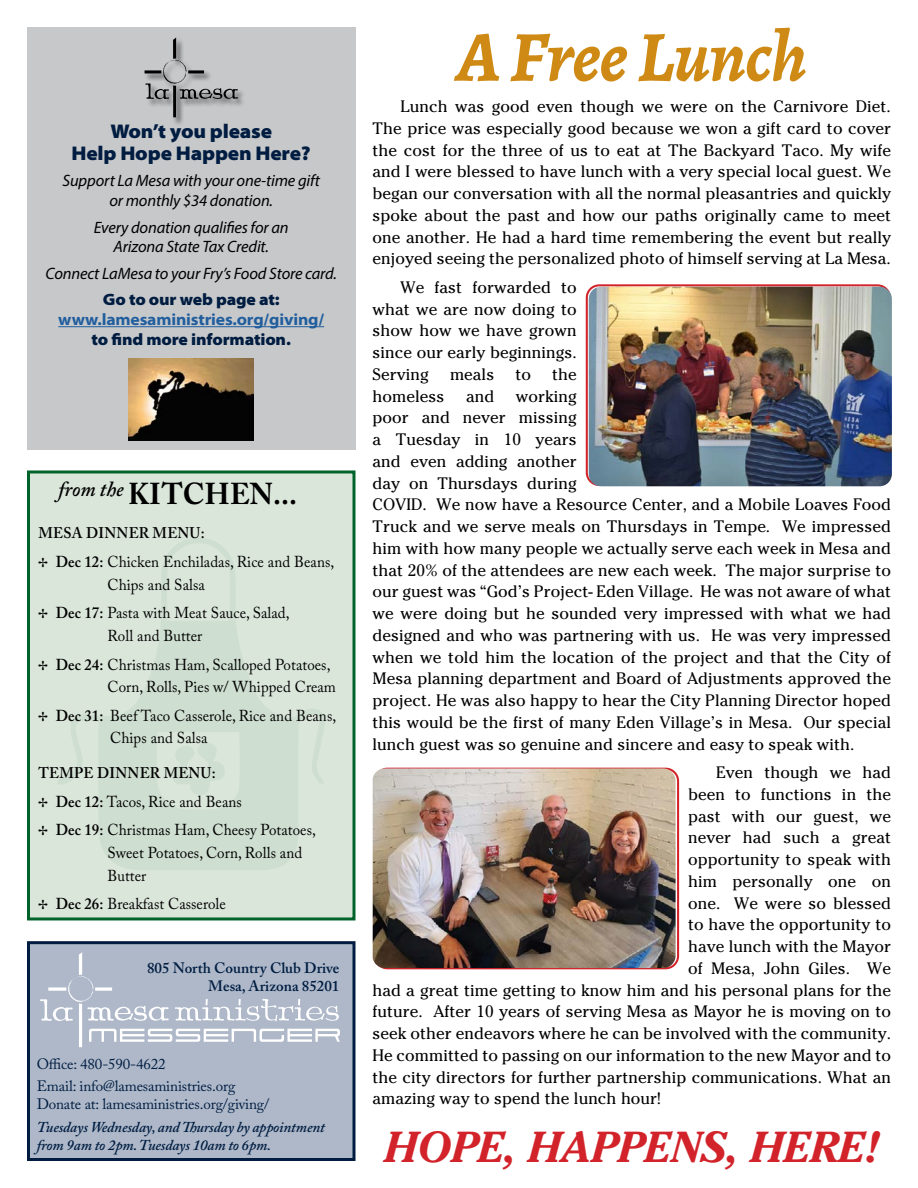
<style>
.page{position:relative;width:918px;height:1188px;background:#fff}
.page>*{position:absolute;margin:0;border:0;box-sizing:border-box;transform-origin:0 0}
.t1{font:italic 700 72px "Alegreya";letter-spacing:-.015em;color:#ce8a14}
.t2{font:italic 700 43.2px "Cheltenham";letter-spacing:-.005em;color:#d2232a}
.t3{font:700 30px "Adobe Caslon Pro";letter-spacing:.01em;color:#000;scale:.95 1}
.t4{font:900 semi-expanded 19.8px/22px "Myriad Pro";letter-spacing:-.01em;color:#001d41;text-align:center}
.t5{font:16.5px/21.8px "Cheltenham";letter-spacing:.005em;color:#000;text-align:justify}
.t6{font:italic 16.5px/19.6px "Myriad Pro";letter-spacing:-.01em;color:#000;text-align:center}
.t7{font:900 semi-expanded 16.5px "Myriad Pro";letter-spacing:-.01em;color:#001d41}
.t8{font:700 semi-expanded 16.5px "Myriad Pro";letter-spacing:-.01em;color:#215e9e}
.t9{font:15.75px/22.6px "Adobe Caslon Pro";letter-spacing:.005em;color:#000;scale:.95 1}
.t10{font:600 15.3px "Adobe Caslon Pro";letter-spacing:.02em;color:#000;scale:.95 1}
.t11{font:15px/22.5px "Adobe Caslon Pro";letter-spacing:-.01em;color:#001d41}
.t12{font:italic 600 15px/18px "Adobe Caslon Pro";letter-spacing:-.01em;color:#001d41}
.t13{font:600 15px/18px "Adobe Caslon Pro";color:#001d41;text-align:right}
.s1{font-weight:600}
</style>
<div class="page">
<div style="left:27px;top:470px;width:329px;height:450px;background:#dbe6db;border:3px solid #00642a"></div>
<div style="left:27px;top:27px;width:329px;height:423px;background:#c7c8ca"></div>
<hr style="left:58px;top:326px;width:266px;height:1px;background:#215e9e">
<div style="left:144px;top:38px;width:103px;height:88px;background:#000;opacity:.55"></div>
<svg style="left:145px;top:37px;width:93px;height:80px"></svg>
<img style="left:129px;top:359px;width:125px;height:82px">
<div style="left:28px;top:943px;width:326px;height:217px;background:#aeb8c9"></div>
<svg style="left:40px;top:952px;width:300px;height:95px"></svg>
<div style="left:27px;top:941px;width:329px;height:220px;border:3px solid #001d41"></div>
<div style="left:586px;top:284px;width:305px;height:202px;border:2px solid #d2232a;border-radius:12px"></div>
<svg style="left:58px;top:538px;width:267px;height:332px"></svg>
<svg style="left:170px;top:742px;width:55px;height:53px"></svg>
<img style="left:373px;top:768px;width:303px;height:200px">
<img style="left:589px;top:287px;width:303px;height:199px">
<p class="t4" style="left:72px;top:120px;width:241px">Won’t you please<br>Help Hope Happen Here?</p>
<p class="t6" style="left:63px;top:171px;width:259px">Support La Mesa with your one-time gift or monthly $34 donation.</p>
<p class="t6" style="left:94px;top:217px;width:196px">Every donation qualifies for an<br>Arizona State Tax Credit.</p>
<p class="t6" style="left:45px;top:263px;width:293px">Connect LaMesa to your Fry’s Food Store card.</p>
<p class="t7" style="left:103px;top:290px;width:178px">Go to our web page at:</p>
<p class="t8" style="left:58px;top:310px;width:267px">www.lamesaministries.org/giving/</p>
<p class="t7" style="left:92px;top:330px;width:201px">to find more information.</p>
<h3 class="t3" style="left:59px;top:476px;width:253px"><sup>from</sup> <sup>the</sup> KITCHEN...</h3>
<p class="t10" style="left:38px;top:524px;width:176px">MESA DINNER MENU:</p>
<p class="t9" style="left:107px;top:550px;width:240px;text-indent:-69px">✢ <span class="s1">Dec 12:</span> Chicken Enchiladas, Rice and Beans,<br>Chips and Salsa</p>
<p class="t9" style="left:107px;top:602px;width:193px;text-indent:-69px">✢ <span class="s1">Dec 17:</span> Pasta with Meat Sauce, Salad,<br>Roll and Butter</p>
<p class="t9" style="left:107px;top:653px;width:242px;text-indent:-69px">✢ <span class="s1">Dec 24:</span> Christmas Ham, Scalloped Potatoes,<br>Corn, Rolls, Pies w/ Whipped Cream</p>
<p class="t9" style="left:110px;top:704px;width:239px;text-indent:-72px">✢ <span class="s1">Dec 31:</span> Beef Taco Casserole, Rice and Beans,<br>Chips and Salsa</p>
<p class="t10" style="left:38px;top:764px;width:188px">TEMPE DINNER MENU:</p>
<p class="t9" style="left:38px;top:787px;width:294px;line-height:28.7px">✢ <span class="s1">Dec 12:</span> Tacos, Rice and Beans<br>✢ <span class="s1">Dec 19:</span> Christmas Ham, Cheesy Potatoes,</p>
<p class="t9" style="left:107px;top:841px;width:207px">Sweet Potatoes, Corn, Rolls and<br>Butter</p>
<p class="t9" style="left:38px;top:892px;width:199px">✢ <span class="s1">Dec 26:</span> Breakfast Casserole</p>
<p class="t13" style="left:147px;top:959px;width:194px">805 North Country Club Drive<br>Mesa, Arizona 85201</p>
<p class="t11" style="left:37px;top:1052px;width:200px">Office: 480-590-4622<br>Email: info@lamesaministries.org</p>
<p class="t11" style="left:37px;top:1093px;width:234px">Donate at: lamesaministries.org/giving/</p>
<p class="t12" style="left:37px;top:1117px;width:290px">Tuesdays Wednesday, and Thursday by appointment from 9am to 2pm. Tuesdays 10am to 6pm.</p>
<h1 class="t1" style="left:457px;top:10px;width:352px">A Free Lunch</h1>
<p class="t5" style="left:373px;top:95px;width:520px;text-indent:28px">Lunch was good even though we were on the Carnivore Diet.<br>The price was especially good because we won a gift card to cover the cost for the three of us to eat at The Backyard Taco. My wife and I were blessed to have lunch with a very special local guest. We began our conversation with all the normal pleasantries and quickly spoke about the past and how our paths originally came to meet one another. He had a hard time remembering the event but really enjoyed seeing the personalized photo of himself serving at La Mesa.</p>
<p class="t5" style="left:373px;top:276px;width:206px;text-indent:28px">We fast forwarded to what we are now doing to show how we have grown since our early beginnings.<br>Serving</p>
<p class="t5" style="left:450px;top:363px;width:46px">meals</p>
<p class="t5" style="left:515px;top:363px;width:17px">to</p>
<p class="t5" style="left:552px;top:363px;width:26px">the</p>
<p class="t5" style="left:373px;top:385px;width:520px;text-align:left;text-indent:143px">working<br>poor and never missing<br>a Tuesday in 10 years<br>and even adding another<br>day on Thursdays during<br>COVID. We now have a Resource Center, and a Mobile Loaves Food Truck and we serve meals on Thursdays in Tempe. We impressed him with how many people we actually serve each week in Mesa and that 20% of the attendees are new each week. The major surprise to our guest was “God’s Project- Eden Village. He was not aware of what we were doing but he sounded very impressed with what we had designed and who was partnering with us. He was very impressed when we told him the location of the project and that the City of Mesa planning department and Board of Adjustments approved the project. He was also happy to hear the City Planning Director hoped this would be the first of many Eden Village’s in Mesa. Our special lunch guest was so genuine and sincere and easy to speak with.</p>
<p class="t5" style="left:716px;top:761px;width:176px">Even though we had</p>
<p class="t5" style="left:688px;top:783px;width:204px">been to functions in the</p>
<p class="t5" style="left:688px;top:805px;width:204px">past with our guest, we</p>
<p class="t5" style="left:688px;top:827px;width:204px">never had such a great</p>
<p class="t5" style="left:688px;top:848px;width:204px">opportunity to speak with</p>
<p class="t5" style="left:688px;top:870px;width:204px">him personally one on</p>
<p class="t5" style="left:688px;top:892px;width:204px">one. We were so blessed</p>
<p class="t5" style="left:688px;top:914px;width:204px">to have the opportunity to</p>
<p class="t5" style="left:688px;top:935px;width:204px">have lunch with the Mayor</p>
<p class="t5" style="left:688px;top:957px;width:204px">of Mesa, John Giles. We</p>
<p class="t5" style="left:373px;top:979px;width:520px">had a great time getting to know him and his personal plans for the</p>
<p class="t5" style="left:373px;top:1001px;width:520px">future. After 10 years of serving Mesa as Mayor he is moving on to</p>
<p class="t5" style="left:373px;top:1022px;width:520px">seek other endeavors where he can be involved with the community.</p>
<p class="t5" style="left:373px;top:1044px;width:520px">He committed to passing on our information to the new Mayor and to</p>
<p class="t5" style="left:373px;top:1066px;width:520px">the city directors for further partnership communications. What an</p>
<p class="t5" style="left:373px;top:1088px;width:290px">amazing way to spend the lunch hour!</p>
<h2 class="t2" style="left:384px;top:1120px;width:497px">HOPE, HAPPENS, HERE!</h2>
<p class="t5" style="left:373px;top:385px;width:73px">homeless</p>
<p class="t5" style="left:466px;top:385px;width:30px">and</p>
</div>
